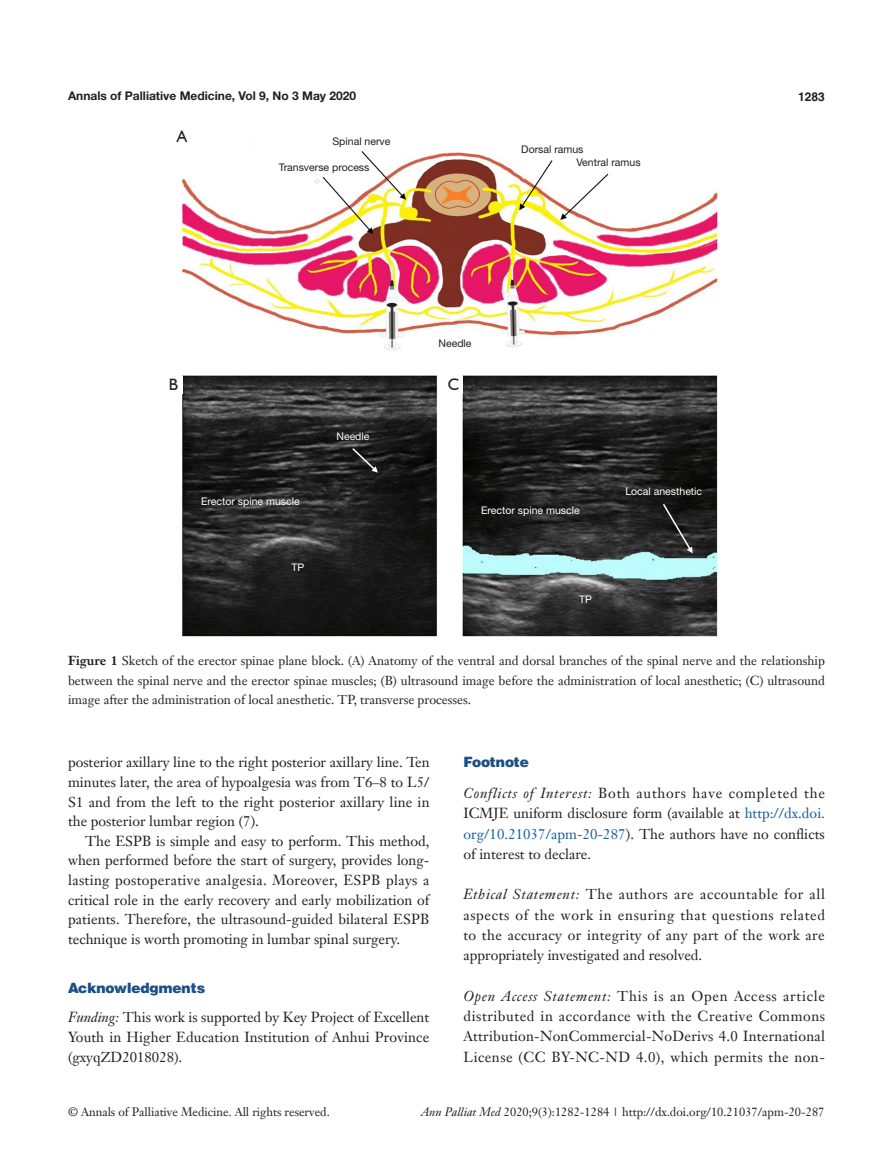
<style>
.page{position:relative;width:893px;height:1170px;background:#fff}
.page>*{position:absolute;margin:0;border:0;box-sizing:border-box;transform-origin:0 0}
.t1{font:16.5px "Humanist 521 BT";color:#231f20}
.t2{font:14.25px/19.6px "Janson Text LT";letter-spacing:.005em;color:#231f20;text-align:justify}
.一级标题-6_5{font:900 14.25px "Helvetica";color:#1c5085}
.t3{font:12.75px/19.5px "Janson Text LT";color:#231f20;text-align:justify}
.t4{font:12px "Janson Text LT";letter-spacing:-.005em;color:#231f20}
.t5{font:700 12px "Helvetica Neue LT Pro";color:#231f20}
.t6{font:700 12px "Helvetica";color:#231f20}
.二级标题下沉{font:10.5px "Helvetica Neue LT Pro";color:#fff}
.二级标题下沉-2{font:10.5px "Helvetica Neue LT Pro";color:#231f20}
.s1{font-weight:700}
.s2{font-style:italic}
.s3{color:#175d9e}
</style>
<div class="page">
<img style="left:182px;top:151px;width:536px;height:486px">
<div style="left:445px;top:376px;width:17px;height:17px;background:#fff"></div>
<p class="t5" style="left:68px;top:88px;width:290px">Annals of Palliative Medicine, Vol 9, No 3 May 2020</p>
<p class="t6" style="left:798px;top:89px;width:28px">1283</p>
<p class="t1" style="left:177px;top:126px;width:12px">A</p>
<p class="二级标题下沉-2" style="left:332px;top:134px;width:59px">Spinal nerve</p>
<p class="二级标题下沉-2" style="left:279px;top:160px;width:92px">Transverse process</p>
<p class="二级标题下沉-2" style="left:521px;top:142px;width:64px">Dorsal ramus</p>
<p class="二级标题下沉-2" style="left:576px;top:155px;width:66px">Ventral ramus</p>
<p class="二级标题下沉-2" style="left:438px;top:337px;width:35px">Needle</p>
<p class="t1" style="left:169px;top:374px;width:11px">B</p>
<p class="t1" style="left:448px;top:374px;width:13px">C</p>
<p class="二级标题下沉" style="left:336px;top:429px;width:35px">Needle</p>
<p class="二级标题下沉" style="left:201px;top:495px;width:100px">Erector spine muscle</p>
<p class="二级标题下沉" style="left:291px;top:561px;width:14px">TP</p>
<p class="二级标题下沉" style="left:481px;top:503px;width:100px">Erector spine muscle</p>
<p class="二级标题下沉" style="left:579px;top:593px;width:14px">TP</p>
<p class="二级标题下沉" style="left:625px;top:484px;width:78px">Local anesthetic</p>
<p class="t3" style="left:68px;top:650px;width:758px"><span class="s1">Figure 1</span> Sketch of the erector spinae plane block. (A) Anatomy of the ventral and dorsal branches of the spinal nerve and the relationship between the spinal nerve and the erector spinae muscles; (B) ultrasound image before the administration of local anesthetic; (C) ultrasound image after the administration of local anesthetic. TP, transverse processes.</p>
<p class="t2" style="left:68px;top:752px;width:363px">posterior axillary line to the right posterior axillary line. Ten minutes later, the area of hypoalgesia was from T6–8 to L5/ S1 and from the left to the right posterior axillary line in the posterior lumbar region (7).</p>
<p class="t2" style="left:68px;top:830px;width:363px;text-indent:17px">The ESPB is simple and easy to perform. This method, when performed before the start of surgery, provides long&shy;lasting postoperative analgesia. Moreover, ESPB plays a critical role in the early recovery and early mobilization of patients. Therefore, the ultrasound-guided bilateral ESPB technique is worth promoting in lumbar spinal surgery.</p>
<p class="一级标题-6_5" style="left:68px;top:978px;width:139px">Acknowledgments</p>
<p class="t2" style="left:68px;top:1007px;width:363px"><span class="s2">Funding:</span> This work is supported by Key Project of Excellent Youth in Higher Education Institution of Anhui Province (gxyqZD2018028).</p>
<p class="一级标题-6_5" style="left:463px;top:753px;width:67px">Footnote</p>
<p class="t2" style="left:463px;top:783px;width:363px;line-height:20.2px"><span class="s2">Conflicts of Interest:</span> Both authors have completed the ICMJE uniform disclosure form (available at <span class="s3">http://dx.doi. org/10.21037/apm-20-287</span>). The authors have no conflicts of interest to declare.</p>
<p class="t2" style="left:463px;top:884px;width:363px;line-height:20.2px"><span class="s2">Ethical Statement:</span> The authors are accountable for all aspects of the work in ensuring that questions related to the accuracy or integrity of any part of the work are appropriately investigated and resolved.</p>
<p class="t2" style="left:463px;top:985px;width:363px;line-height:20.2px"><span class="s2">Open Access Statement:</span> This is an Open Access article distributed in accordance with the Creative Commons Attribution-NonCommercial-NoDerivs 4.0 International License (CC BY-NC-ND 4.0), which permits the non-</p>
<p class="t4" style="left:68px;top:1104px;width:263px">© Annals of Palliative Medicine. All rights reserved.</p>
<p class="t4" style="left:421px;top:1104px;width:405px"><span class="s2">Ann Palliat Med</span> 2020;9(3):1282-1284 | http://dx.doi.org/10.21037/apm-20-287</p>
</div>
